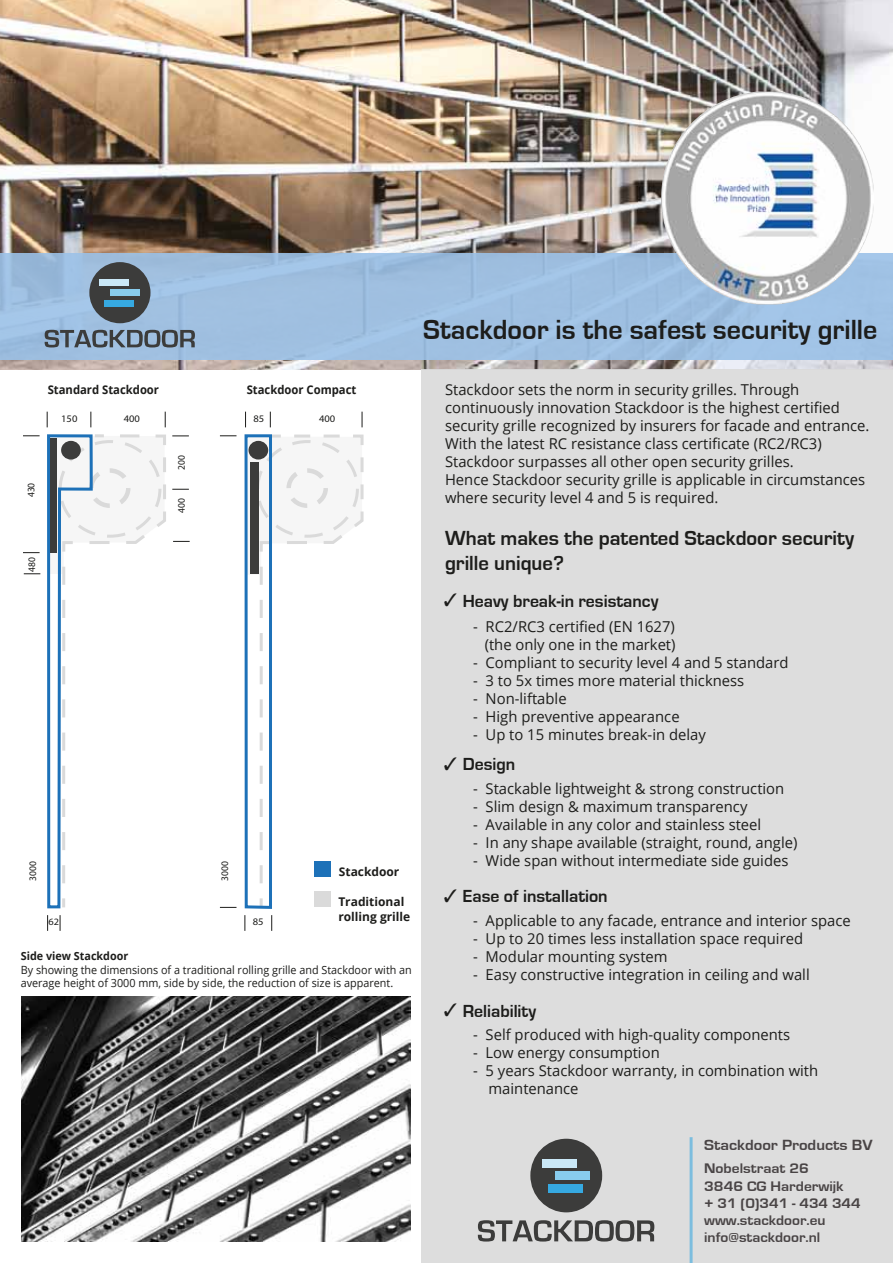
<style>
.page{position:relative;width:893px;height:1263px;background:#fff}
.page>*{position:absolute;margin:0;border:0;box-sizing:border-box;transform-origin:0 0}
.t1{font:700 28.5px "Eurostile";color:#1d1d1b}
.t2{font:700 21px/25.2px "Eurostile";color:#1d1d1b}
.t3{font:700 18px "Eurostile";color:#1d1d1b}
.t4{font:700 15.15px "Eurostile";color:#494445;scale:1.09 1}
.t5{font:15px/18px "Open Sans";color:#1d1d1b}
.t6{font:700 14.25px/17.1px "Eurostile";color:#494445;scale:1.09 1}
.t7{font:700 12px/14.4px "Open Sans";color:#1d1d1b}
.t8{font:700 12px "Open Sans";color:#1d1d1b;scale:.94 1}
.t9{font:11.25px/13.5px "Open Sans";color:#1d1d1b;scale:.96 1}
.t10{font:700 11.25px "Open Sans";color:#1d1d1b;scale:.96 1}
.t11{font:10.05px "Myriad Pro";color:#1d1d1b;scale:.95 1}
.t12{font:10.05px "Myriad Pro";color:#1d1d1b;scale:1.05 1}
.t13{font:9.75px "Myriad Pro";color:#1d1d1b;scale:1.05 1}
</style>
<div class="page">
<img style="left:0;top:0;width:893px;height:369px">
<div style="left:421px;top:369px;width:472px;height:894px;background:#dadada"></div>
<div style="left:0;top:254px;width:893px;height:106px;background:#9fc0e1"></div>
<div style="left:89px;top:262px;width:61px;height:61px;background:#3c3c3b;border-radius:50%"></div>
<svg style="left:45px;top:330px;width:150px;height:17px"></svg>
<div style="left:100px;top:279px;width:29px;height:7px;background:#cae8f7"></div>
<div style="left:111px;top:290px;width:29px;height:6px;background:#88cced"></div>
<div style="left:105px;top:300px;width:29px;height:6px;background:#36a9e1"></div>
<div style="left:530px;top:1139px;width:72px;height:73px;background:#3c3c3b;border-radius:50%"></div>
<svg style="left:478px;top:1220px;width:176px;height:21px"></svg>
<div style="left:543px;top:1159px;width:34px;height:9px;background:#cae8f7"></div>
<div style="left:556px;top:1172px;width:34px;height:8px;background:#88cced"></div>
<div style="left:548px;top:1184px;width:34px;height:8px;background:#36a9e1"></div>
<svg style="left:23px;top:435px;width:17px;height:1px"></svg>
<svg style="left:23px;top:552px;width:17px;height:1px"></svg>
<svg style="left:24px;top:573px;width:16px;height:1px"></svg>
<svg style="left:47px;top:412px;width:1px;height:15px"></svg>
<svg style="left:90px;top:412px;width:1px;height:15px"></svg>
<svg style="left:165px;top:412px;width:1px;height:15px"></svg>
<svg style="left:245px;top:412px;width:1px;height:15px"></svg>
<svg style="left:270px;top:412px;width:1px;height:15px"></svg>
<svg style="left:362px;top:412px;width:1px;height:15px"></svg>
<svg style="left:244px;top:434px;width:120px;height:497px"></svg>
<svg style="left:47px;top:434px;width:143px;height:497px"></svg>
<svg style="left:220px;top:435px;width:16px;height:1px"></svg>
<svg style="left:220px;top:907px;width:16px;height:1px"></svg>
<div style="left:314px;top:862px;width:16px;height:15px;background:#1d71b8"></div>
<div style="left:314px;top:891px;width:16px;height:15px;background:#dadada"></div>
<hr style="left:690px;top:1137px;width:3px;height:126px;background:#39a8e0">
<img style="left:21px;top:996px;width:389px;height:245px">
<img style="left:661px;top:92px;width:213px;height:213px">
<h1 class="t1" style="left:423px;top:314px;width:456px">Stackdoor is the safest security grille</h1>
<p class="t8" style="left:48px;top:382px;width:120px">Standard Stackdoor</p>
<p class="t8" style="left:247px;top:382px;width:118px">Stackdoor Compact</p>
<p class="t12" style="left:61px;top:413px;width:17px">150</p>
<p class="t12" style="left:124px;top:413px;width:17px">400</p>
<p class="t12" style="left:253px;top:413px;width:12px">85</p>
<p class="t12" style="left:319px;top:413px;width:17px">400</p>
<p class="t11" style="left:25px;top:497px;width:17px;rotate:-90deg">430</p>
<p class="t11" style="left:26px;top:572px;width:17px;rotate:-90deg">480</p>
<p class="t11" style="left:175px;top:470px;width:17px;rotate:-90deg">200</p>
<p class="t11" style="left:175px;top:513px;width:17px;rotate:-90deg">400</p>
<p class="t11" style="left:27px;top:881px;width:22px;rotate:-90deg">3000</p>
<p class="t11" style="left:219px;top:881px;width:22px;rotate:-90deg">3000</p>
<p class="t13" style="left:49px;top:916px;width:12px">62</p>
<p class="t12" style="left:253px;top:916px;width:12px">85</p>
<p class="t7" style="left:339px;top:864px;width:62px">Stackdoor</p>
<p class="t7" style="left:338px;top:894px;width:73px">Traditional rolling grille</p>
<p class="t10" style="left:21px;top:948px;width:114px">Side view Stackdoor</p>
<p class="t9" style="left:21px;top:963px;width:409px">By showing the dimensions of a traditional rolling grille and Stackdoor with an average height of 3000 mm, side by side, the reduction of size is apparent.</p>
<p class="t5" style="left:445px;top:380px;width:426px">Stackdoor sets the norm in security grilles. Through continuously innovation Stackdoor is the highest certified security grille recognized by insurers for facade and entrance.<br>With the latest RC resistance class certificate (RC2/RC3)<br>Stackdoor surpasses all other open security grilles.<br>Hence Stackdoor security grille is applicable in circumstances where security level 4 and 5 is required.</p>
<h2 class="t2" style="left:445px;top:525px;width:410px">What makes the patented Stackdoor security grille unique?</h2>
<p class="t3" style="left:444px;top:591px;width:216px">✓ Heavy break-in resistancy</p>
<p class="t5" style="left:473px;top:617px;width:204px;text-align:right">- RC2/RC3 certified (EN 1627) (the only one in the market)</p>
<p class="t5" style="left:473px;top:653px;width:317px">- Compliant to security level 4 and 5 standard</p>
<p class="t5" style="left:473px;top:671px;width:273px">- 3 to 5x times more material thickness</p>
<p class="t5" style="left:473px;top:689px;width:95px">- Non-liftable</p>
<p class="t5" style="left:473px;top:707px;width:208px">- High preventive appearance</p>
<p class="t5" style="left:473px;top:725px;width:234px">- Up to 15 minutes break-in delay</p>
<p class="t5" style="left:473px;top:779px;width:313px">- Stackable lightweight &amp; strong construction</p>
<p class="t5" style="left:473px;top:797px;width:276px">- Slim design &amp; maximum transparency</p>
<p class="t5" style="left:473px;top:815px;width:290px">- Available in any color and stainless steel</p>
<p class="t5" style="left:473px;top:833px;width:326px">- In any shape available (straight, round, angle)</p>
<p class="t5" style="left:473px;top:851px;width:317px">- Wide span without intermediate side guides</p>
<p class="t3" style="left:444px;top:754px;width:73px">✓ Design</p>
<p class="t3" style="left:444px;top:886px;width:165px">✓ Ease of installation</p>
<p class="t5" style="left:473px;top:911px;width:379px">- Applicable to any facade, entrance and interior space</p>
<p class="t5" style="left:473px;top:929px;width:331px">- Up to 20 times less installation space required</p>
<p class="t5" style="left:473px;top:947px;width:196px">- Modular mounting system</p>
<p class="t5" style="left:473px;top:965px;width:338px">- Easy constructive integration in ceiling and wall</p>
<p class="t3" style="left:444px;top:1001px;width:94px">✓ Reliability</p>
<p class="t5" style="left:473px;top:1025px;width:318px">- Self produced with high-quality components</p>
<p class="t5" style="left:473px;top:1043px;width:188px">- Low energy consumption</p>
<p class="t5" style="left:489px;top:1061px;width:331px;text-indent:-15px">- 5 years Stackdoor warranty, in combination with maintenance</p>
<p class="t4" style="left:704px;top:1137px;width:156px">Stackdoor Products BV</p>
<p class="t6" style="left:704px;top:1160px;width:145px">Nobelstraat 26<br>3846 CG Harderwijk<br>+ 31 (0)341 - 434 344 www.stackdoor.eu info@stackdoor.nl</p>
</div>
